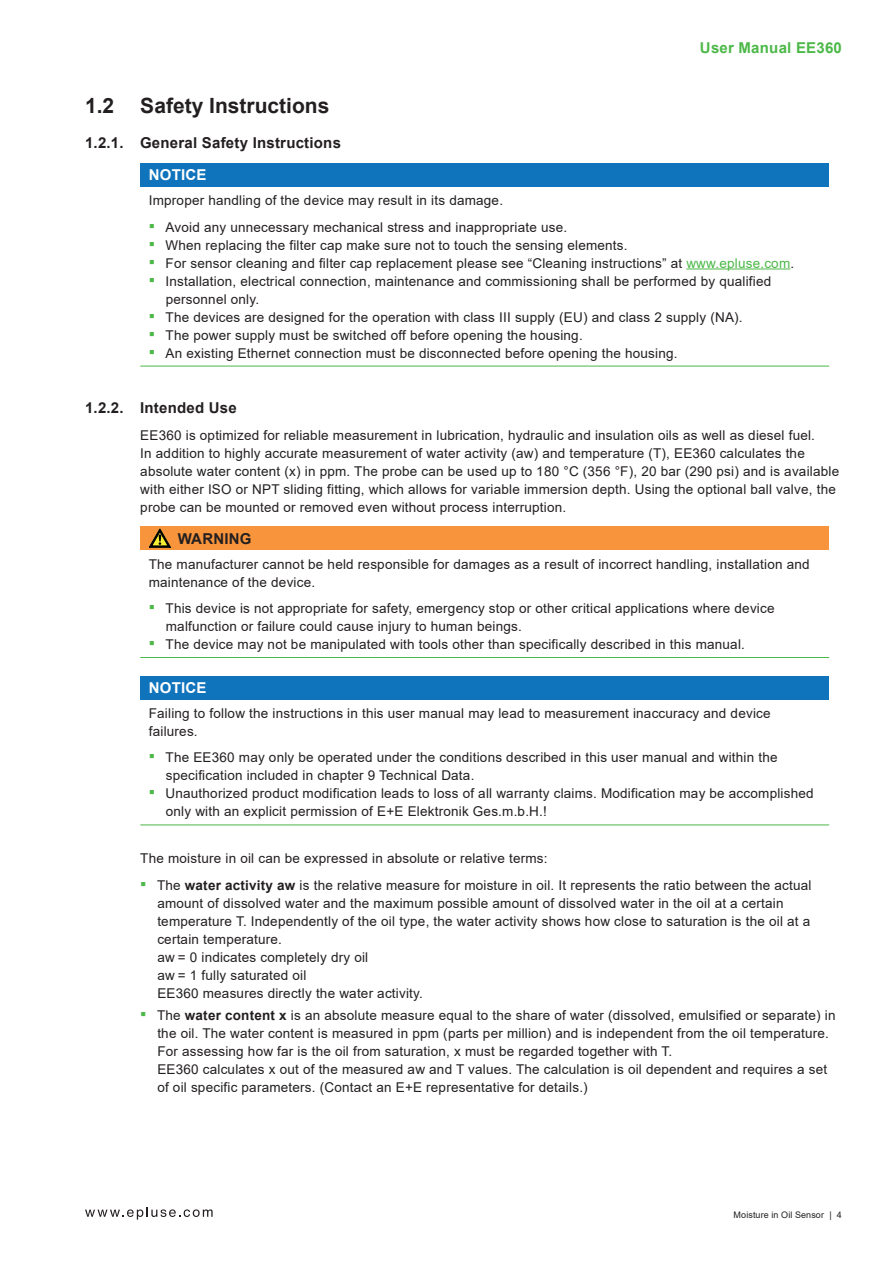
<style>
.page{position:relative;width:893px;height:1263px;background:#fff}
.page>*{position:absolute;margin:0;border:0;box-sizing:border-box;transform-origin:0 0}
.t1{font:700 21px "Arial";color:#231f20}
.Copy{font:700 15px "Arial";letter-spacing:.015em;color:#231f20}
.t2{font:700 15px "Arial";letter-spacing:.015em;color:#4cb848}
.Copy-2{font:700 15px "Arial";letter-spacing:.015em;color:#fff}
.Copy-3{font:13.5px/18px "Arial";letter-spacing:.015em;color:#231f20}
.t3{font:9px "Arial";letter-spacing:.01em;color:#231f20}
.s1{font-size:18px;color:#4cb848}
.s2{color:#4cb848}
.s3{font-weight:700}
</style>
<div class="page">
<svg style="left:85px;top:1207px;width:128px;height:12px"></svg>
<div style="left:140px;top:163px;width:689px;height:24px;background:#1074bc"></div>
<hr style="left:140px;top:366px;width:689px;height:1px;background:#4cb848">
<hr style="left:686px;top:268px;width:104px;height:1px;background:#4cb848">
<div style="left:140px;top:526px;width:689px;height:24px;background:#f7943c"></div>
<hr style="left:140px;top:657px;width:689px;height:1px;background:#4cb848">
<svg style="left:149px;top:528px;width:22px;height:20px"></svg>
<div style="left:140px;top:676px;width:689px;height:23px;background:#1074bc"></div>
<hr style="left:140px;top:824px;width:689px;height:1px;background:#4cb848">
<p class="t2" style="left:700px;top:37px;width:143px">User Manual EE360</p>
<p class="t1" style="left:85px;top:91px;width:246px">1.2 Safety Instructions</p>
<p class="Copy" style="left:85px;top:132px;width:257px">1.2.1. General Safety Instructions</p>
<p class="Copy-2" style="left:149px;top:164px;width:59px">NOTICE</p>
<p class="Copy-3" style="left:149px;top:191px;width:356px">Improper handling of the device may result in its damage.</p>
<p class="Copy-3" style="left:149px;top:218px;width:420px"><span class="s1">▪</span> Avoid any unnecessary mechanical stress and inappropriate use.</p>
<p class="Copy-3" style="left:149px;top:236px;width:480px"><span class="s1">▪</span> When replacing the filter cap make sure not to touch the sensing elements.</p>
<p class="Copy-3" style="left:149px;top:254px;width:647px"><span class="s1">▪</span> For sensor cleaning and filter cap replacement please see “Cleaning instructions” at <span class="s2">www.epluse.com</span>.</p>
<p class="Copy-3" style="left:166px;top:272px;width:607px;text-indent:-17px"><span class="s1">▪</span> Installation, electrical connection, maintenance and commissioning shall be performed by qualified personnel only.</p>
<p class="Copy-3" style="left:149px;top:308px;width:595px"><span class="s1">▪</span> The devices are designed for the operation with class III supply (EU) and class 2 supply (NA).</p>
<p class="Copy-3" style="left:149px;top:326px;width:435px"><span class="s1">▪</span> The power supply must be switched off before opening the housing.</p>
<p class="Copy-3" style="left:149px;top:344px;width:530px"><span class="s1">▪</span> An existing Ethernet connection must be disconnected before opening the housing.</p>
<p class="Copy" style="left:85px;top:397px;width:153px">1.2.2. Intended Use</p>
<p class="Copy-3" style="left:140px;top:426px;width:700px">EE360 is optimized for reliable measurement in lubrication, hydraulic and insulation oils as well as diesel fuel.<br>In addition to highly accurate measurement of water activity (aw) and temperature (T), EE360 calculates the absolute water content (x) in ppm. The probe can be used up to 180 °C (356 °F), 20 bar (290 psi) and is available with either ISO or NPT sliding fitting, which allows for variable immersion depth. Using the optional ball valve, the probe can be mounted or removed even without process interruption.</p>
<p class="Copy" style="left:178px;top:528px;width:75px">WARNING</p>
<p class="Copy-3" style="left:149px;top:555px;width:662px">The manufacturer cannot be held responsible for damages as a result of incorrect handling, installation and maintenance of the device.</p>
<p class="Copy-3" style="left:166px;top:599px;width:610px;text-indent:-17px"><span class="s1">▪</span> This device is not appropriate for safety, emergency stop or other critical applications where device malfunction or failure could cause injury to human beings.</p>
<p class="Copy-3" style="left:149px;top:635px;width:598px"><span class="s1">▪</span> The device may not be manipulated with tools other than specifically described in this manual.</p>
<p class="Copy-2" style="left:149px;top:677px;width:59px">NOTICE</p>
<p class="Copy-3" style="left:149px;top:704px;width:623px">Failing to follow the instructions in this user manual may lead to measurement inaccuracy and device failures.</p>
<p class="Copy-3" style="left:166px;top:748px;width:613px;text-indent:-17px"><span class="s1">▪</span> The EE360 may only be operated under the conditions described in this user manual and within the specification included in chapter 9 Technical Data.</p>
<p class="Copy-3" style="left:166px;top:784px;width:649px;text-indent:-17px"><span class="s1">▪</span> Unauthorized product modification leads to loss of all warranty claims. Modification may be accomplished only with an explicit permission of E+E Elektronik Ges.m.b.H.!</p>
<p class="Copy-3" style="left:140px;top:849px;width:409px">The moisture in oil can be expressed in absolute or relative terms:</p>
<p class="Copy-3" style="left:157px;top:876px;width:656px;text-indent:-17px"><span class="s1">▪</span> The <span class="s3">water activity aw</span> is the relative measure for moisture in oil. It represents the ratio between the actual amount of dissolved water and the maximum possible amount of dissolved water in the oil at a certain temperature T. Independently of the oil type, the water activity shows how close to saturation is the oil at a certain temperature.<br>aw = 0 indicates completely dry oil<br>aw = 1 fully saturated oil<br>EE360 measures directly the water activity.</p>
<p class="Copy-3" style="left:157px;top:1006px;width:680px;text-indent:-17px"><span class="s1">▪</span> The <span class="s3">water content x</span> is an absolute measure equal to the share of water (dissolved, emulsified or separate) in the oil. The water content is measured in ppm (parts per million) and is independent from the oil temperature.<br>For assessing how far is the oil from saturation, x must be regarded together with T.<br>EE360 calculates x out of the measured aw and T values. The calculation is oil dependent and requires a set of oil specific parameters. (Contact an E+E representative for details.)</p>
<p class="t3" style="left:734px;top:1208px;width:110px">Moisture in Oil Sensor | 4</p>
</div>
